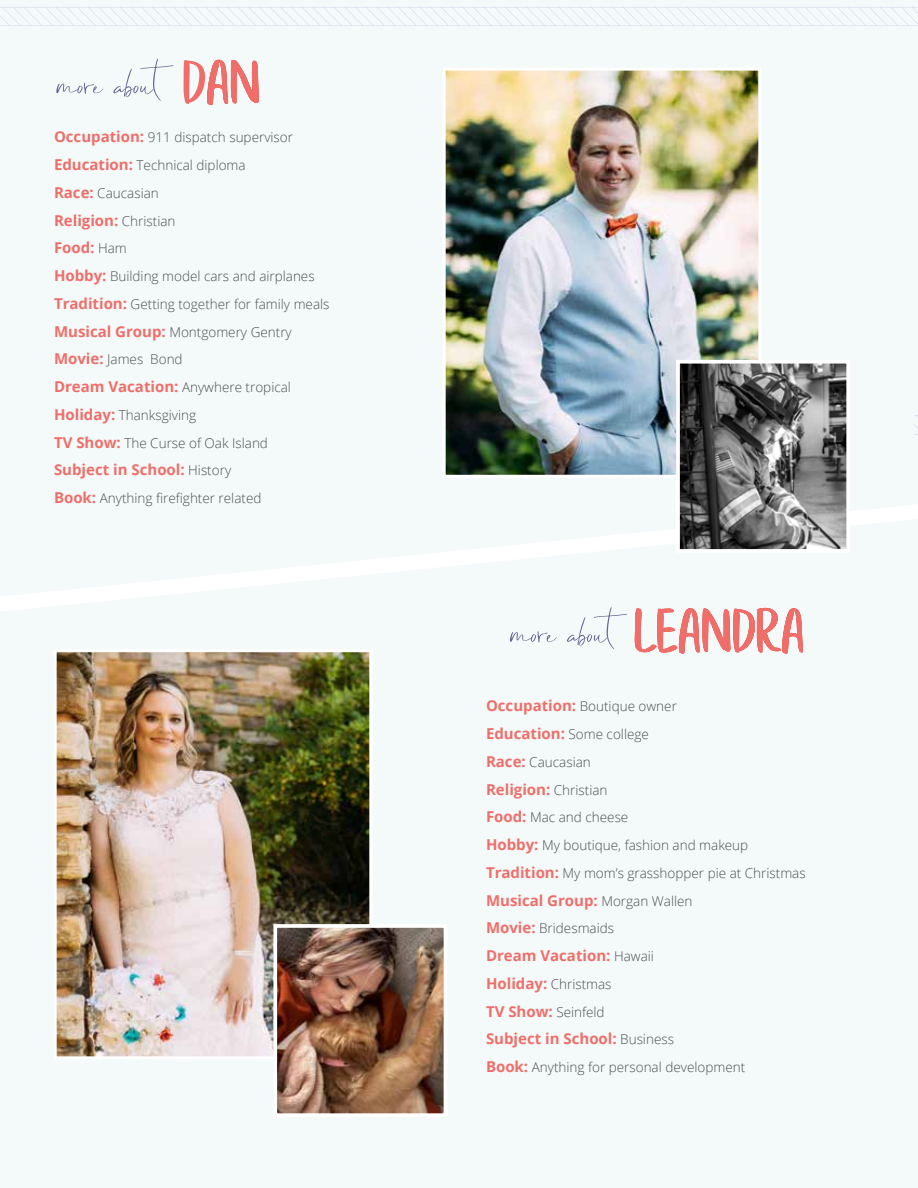
<style>
.page{position:relative;width:918px;height:1188px;background:#fff}
.page>*{position:absolute;margin:0;border:0;box-sizing:border-box;transform-origin:0 0}
.t1{font:51px "Dreamofspring";color:#686593}
.t2{font:700 15px/27.8px "Open Sans";color:#ef6e6a}
.t3{font:300 13.5px/27.8px "Open Sans";color:#4d4d4f}
.s1{font-family:"afanan";font-size:63px;color:#ef6e6a}
.s2{font-weight:700;font-size:15px;color:#ef6e6a}
.s3{font-weight:300;font-size:13.5px;color:#4d4d4f}
</style>
<div class="page">
<div style="left:0;top:0;width:918px;height:519px;background:#f4faf9"></div>
<div style="left:0;top:519px;width:918px;height:669px;background:#f4faf9"></div>
<img style="left:447px;top:72px;width:310px;height:402px">
<div style="left:443px;top:68px;width:318px;height:410px;border:3px solid #fff"></div>
<img style="left:58px;top:653px;width:310px;height:402px">
<div style="left:54px;top:649px;width:318px;height:410px;border:3px solid #fff"></div>
<img style="left:278px;top:929px;width:164px;height:183px">
<div style="left:273px;top:924px;width:174px;height:193px;border:4px solid #fff"></div>
<img style="left:681px;top:365px;width:164px;height:183px">
<div style="left:676px;top:360px;width:174px;height:193px;border:4px solid #fff"></div>
<svg style="left:914px;top:424px;width:4px;height:11px"></svg>
<svg style="left:0;top:7px;width:918px;height:19px"></svg>
<h1 class="t1" style="left:54px;top:46px;width:207px">more about<span class="s1">DAN</span></h1>
<p class="t3" style="left:54px;top:123px;width:241px"><span class="s2">Occupation:</span> 911 dispatch supervisor<br><span class="s2">Education:</span> Technical diploma<br><span class="s2">Race:</span> Caucasian</p>
<p class="t2" style="left:54px;top:206px;width:123px">Religion: <span class="s3">Christian<br></span>Food: <span class="s3">Ham</span></p>
<p class="t3" style="left:54px;top:262px;width:277px"><span class="s2">Hobby:</span> Building model cars and airplanes<br><span class="s2">Tradition:</span> Getting together for family meals<br><span class="s2">Musical Group:</span> Montgomery Gentry<br><span class="s2">Movie:</span> James Bond<br><span class="s2">Dream Vacation:</span> Anywhere tropical<br><span class="s2">Holiday:</span> Thanksgiving<br><span class="s2">TV Show:</span> The Curse of Oak Island</p>
<p class="t2" style="left:54px;top:456px;width:179px">Subject in School: <span class="s3">History</span></p>
<p class="t3" style="left:54px;top:484px;width:209px"><span class="s2">Book:</span> Anything firefighter related</p>
<h1 class="t1" style="left:508px;top:594px;width:300px">more about<span class="s1">LEANDRA</span></h1>
<p class="t3" style="left:486px;top:692px;width:192px"><span class="s2">Occupation:</span> Boutique owner<br><span class="s2">Education:</span> Some college<br><span class="s2">Race:</span> Caucasian</p>
<p class="t2" style="left:486px;top:775px;width:123px">Religion: <span class="s3">Christian</span></p>
<p class="t3" style="left:486px;top:803px;width:321px"><span class="s2">Food:</span> Mac and cheese<br><span class="s2">Hobby:</span> My boutique, fashion and makeup<br><span class="s2">Tradition:</span> My mom’s grasshopper pie at Christmas</p>
<p class="t2" style="left:486px;top:886px;width:208px">Musical Group: <span class="s3">Morgan Wallen</span></p>
<p class="t3" style="left:486px;top:914px;width:130px"><span class="s2">Movie:</span> Bridesmaids</p>
<p class="t2" style="left:486px;top:941px;width:169px">Dream Vacation: <span class="s3">Hawaii</span></p>
<p class="t3" style="left:486px;top:970px;width:127px"><span class="s2">Holiday:</span> Christmas<br><span class="s2">TV Show:</span> Seinfeld</p>
<p class="t2" style="left:486px;top:1025px;width:190px">Subject in School: <span class="s3">Business</span></p>
<p class="t3" style="left:486px;top:1053px;width:261px"><span class="s2">Book:</span> Anything for personal development</p>
</div>
